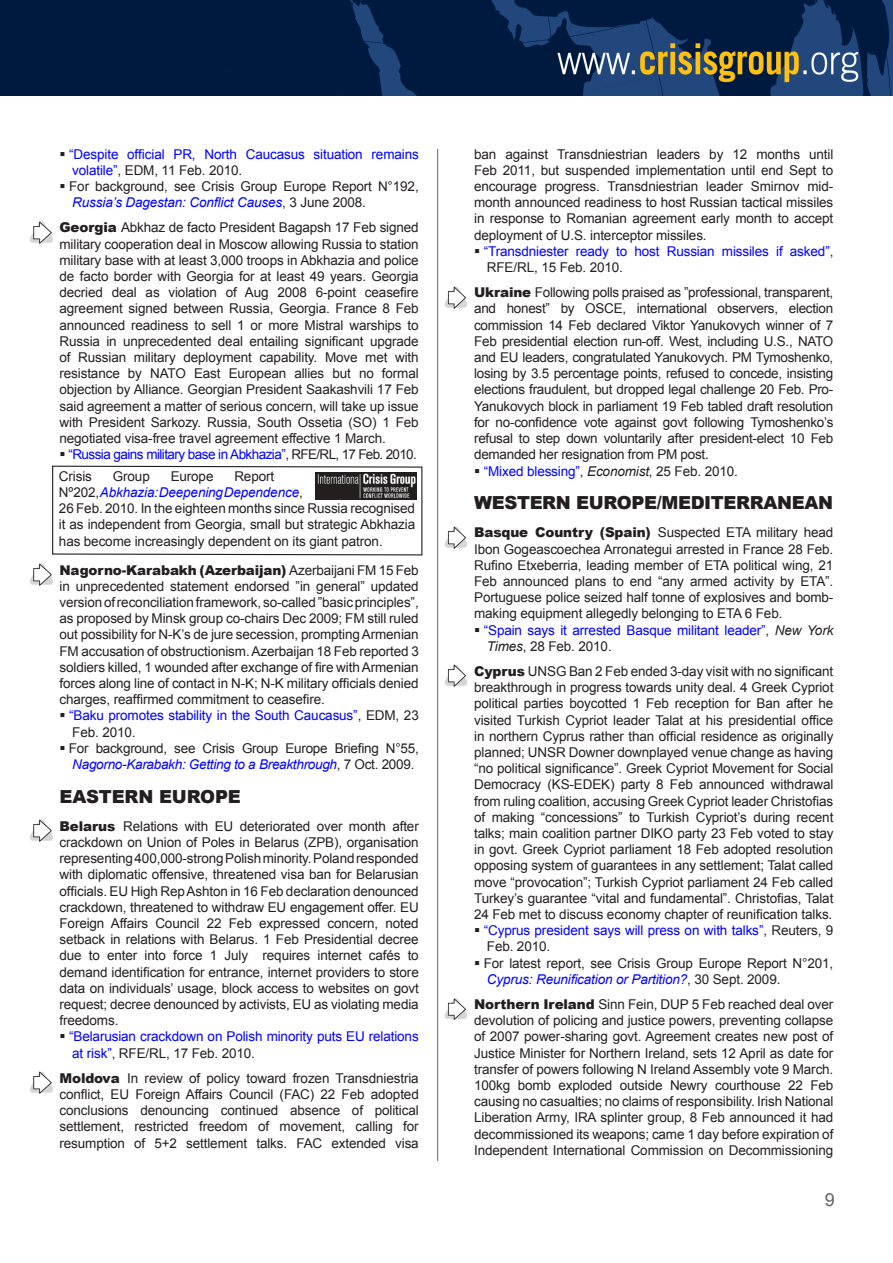
<style>
.page{position:relative;width:893px;height:1263px;background:#fff}
.page>*{position:absolute;margin:0;border:0;box-sizing:border-box;transform-origin:0 0}
.Country_body{font:900 18px "Arial";letter-spacing:-.02em;color:#231f20}
.t1{font:18px "Arial";color:#636366}
.Country_body-2{font:13.5px/16.2px "Arial";letter-spacing:-.01em;color:#231f20;text-align:justify}
.Bullets_new{font:13.5px/16.2px "Arial";letter-spacing:-.01em;color:#00f}
.Bullets_new-2{font:13.5px/16.2px "Arial";letter-spacing:-.01em;color:#231f20}
.Bullets_new-3{font:13.5px "Arial";letter-spacing:-.04em;color:#00f}
.s1{color:#231f20}
.s2{font-style:italic;color:#00f}
.s3{font-weight:900}
.s4{font-style:italic;color:#231f20}
</style>
<div class="page">
<img style="left:0;top:0;width:893px;height:96px">
<hr style="left:437px;top:149px;width:1px;height:1012px;background:#757679">
<img style="left:30px;top:221px;width:23px;height:23px">
<img style="left:30px;top:563px;width:23px;height:23px">
<img style="left:30px;top:819px;width:23px;height:23px">
<img style="left:30px;top:1071px;width:23px;height:23px">
<img style="left:444px;top:286px;width:23px;height:23px">
<img style="left:444px;top:526px;width:23px;height:23px">
<img style="left:444px;top:664px;width:23px;height:23px">
<img style="left:444px;top:998px;width:23px;height:22px">
<svg style="left:52px;top:465px;width:371px;height:91px"></svg>
<img style="left:316px;top:473px;width:101px;height:27px">
<p class="Bullets_new" style="left:69px;top:146px;width:351px">“Despite official PR, North Caucasus situation remains volatile”<span class="s1">, EDM, 11 Feb. 2010.</span></p>
<p class="Bullets_new-2" style="left:69px;top:178px;width:351px">For background, see Crisis Group Europe Report N°192,<br><span class="s2">Russia’s Dagestan: Conflict Causes</span>, 3 June 2008.</p>
<p class="Country_body-2" style="left:60px;top:220px;width:361px"><span class="s3">Georgia</span> Abkhaz de facto President Bagapsh 17 Feb signed military cooperation deal in Moscow allowing Russia to station military base with at least 3,000 troops in Abkhazia and police de facto border with Georgia for at least 49 years. Georgia decried deal as violation of Aug 2008 6-point ceasefire agreement signed between Russia, Georgia. France 8 Feb announced readiness to sell 1 or more Mistral warships to Russia in unprecedented deal entailing significant upgrade of Russian military deployment capability. Move met with resistance by NATO East European allies but no formal objection by Alliance. Georgian President Saakashvili 17 Feb said agreement a matter of serious concern, will take up issue with President Sarkozy. Russia, South Ossetia (SO) 1 Feb negotiated visa-free travel agreement effective 1 March.</p>
<p class="Bullets_new-3" style="left:68px;top:446px;width:350px">“Russia gains military base in Abkhazia”<span class="s1">, RFE/RL, 17 Feb. 2010.</span></p>
<p class="Country_body-2" style="left:59px;top:468px;width:35px">Crisis</p>
<p class="Country_body-2" style="left:113px;top:468px;width:38px">Group</p>
<p class="Country_body-2" style="left:171px;top:468px;width:44px">Europe</p>
<p class="Country_body-2" style="left:59px;top:468px;width:358px;text-align:left;text-indent:175px">Report<br>Nº202,<span class="s2">Abkhazia: Deepening Dependence</span>,<br>26 Feb. 2010. In the eighteen months since Russia recognised it as independent from Georgia, small but strategic Abkhazia has become increasingly dependent on its giant patron.</p>
<p class="Country_body-2" style="left:60px;top:562px;width:361px"><span class="s3">Nagorno-Karabakh (Azerbaijan)</span> Azerbaijani FM 15 Feb in unprecedented statement endorsed ”in general” updated version of reconciliation framework, so-called ”basic principles”, as proposed by Minsk group co-chairs Dec 2009; FM still ruled out possibility for N-K’s de jure secession, prompting Armenian FM accusation of obstructionism. Azerbaijan 18 Feb reported 3 soldiers killed, 1 wounded after exchange of fire with Armenian forces along line of contact in N-K; N-K military officials denied charges, reaffirmed commitment to ceasefire.</p>
<p class="Bullets_new" style="left:69px;top:708px;width:351px">“Baku promotes stability in the South Caucasus”<span class="s1">, EDM, 23<br>Feb. 2010.</span></p>
<p class="Bullets_new-2" style="left:69px;top:740px;width:351px">For background, see Crisis Group Europe Briefing N°55,<br><span class="s2">Nagorno-Karabakh: Getting to a Breakthrough</span>, 7 Oct. 2009.</p>
<p class="Country_body" style="left:60px;top:783px;width:183px">EASTERN EUROPE</p>
<p class="Country_body-2" style="left:60px;top:818px;width:361px"><span class="s3">Belarus</span> Relations with EU deteriorated over month after crackdown on Union of Poles in Belarus (ZPB), organisation representing 400,000-strong Polish minority. Poland responded with diplomatic offensive, threatened visa ban for Belarusian officials. EU High Rep Ashton in 16 Feb declaration denounced crackdown, threatened to withdraw EU engagement offer. EU Foreign Affairs Council 22 Feb expressed concern, noted setback in relations with Belarus. 1 Feb Presidential decree due to enter into force 1 July requires internet cafés to demand identification for entrance, internet providers to store data on individuals’ usage, block access to websites on govt request; decree denounced by activists, EU as violating media freedoms.</p>
<p class="Bullets_new" style="left:69px;top:1029px;width:351px">“Belarusian crackdown on Polish minority puts EU relations at risk”<span class="s1">, RFE/RL, 17 Feb. 2010.</span></p>
<p class="Country_body-2" style="left:60px;top:1070px;width:361px"><span class="s3">Moldova</span> In review of policy toward frozen Transdniestria conflict, EU Foreign Affairs Council (FAC) 22 Feb adopted conclusions denouncing continued absence of political settlement, restricted freedom of movement, calling for resumption of 5+2 settlement talks. FAC extended visa</p>
<p class="Country_body-2" style="left:474px;top:146px;width:361px">ban against Transdniestrian leaders by 12 months until Feb 2011, but suspended implementation until end Sept to encourage progress. Transdniestrian leader Smirnov mid&shy;month announced readiness to host Russian tactical missiles in response to Romanian agreement early month to accept deployment of U.S. interceptor missiles.</p>
<p class="Bullets_new" style="left:484px;top:243px;width:351px">“Transdniester ready to host Russian missiles if asked”<span class="s1">,<br>RFE/RL, 15 Feb. 2010.</span></p>
<p class="Country_body-2" style="left:474px;top:285px;width:361px"><span class="s3">Ukraine</span> Following polls praised as ”professional, transparent, and honest” by OSCE, international observers, election commission 14 Feb declared Viktor Yanukovych winner of 7<br>Feb presidential election run-off. West, including U.S., NATO and EU leaders, congratulated Yanukovych. PM Tymoshenko, losing by 3.5 percentage points, refused to concede, insisting elections fraudulent, but dropped legal challenge 20 Feb. Pro-Yanukovych block in parliament 19 Feb tabled draft resolution for no-confidence vote against govt following Tymoshenko’s refusal to step down voluntarily after president-elect 10 Feb demanded her resignation from PM post.</p>
<p class="Bullets_new" style="left:484px;top:463px;width:256px">“Mixed blessing”<span class="s1">,</span> <span class="s4">Economist</span><span class="s1">, 25 Feb. 2010.</span></p>
<p class="Country_body" style="left:474px;top:490px;width:360px">WESTERN EUROPE/MEDITERRANEAN</p>
<p class="Country_body-2" style="left:474px;top:525px;width:361px"><span class="s3">Basque Country (Spain)</span> Suspected ETA military head Ibon Gogeascoechea Arronategui arrested in France 28 Feb.<br>Rufino Etxeberria, leading member of ETA political wing, 21<br>Feb announced plans to end “any armed activity by ETA”.<br>Portuguese police seized half tonne of explosives and bomb&shy;making equipment allegedly belonging to ETA 6 Feb.</p>
<p class="Bullets_new" style="left:484px;top:622px;width:351px">“Spain says it arrested Basque militant leader”<span class="s1">,</span> <span class="s4">New York<br>Times</span><span class="s1">, 28 Feb. 2010.</span></p>
<p class="Country_body-2" style="left:474px;top:663px;width:361px"><span class="s3">Cyprus</span> UNSG Ban 2 Feb ended 3-day visit with no significant breakthrough in progress towards unity deal. 4 Greek Cypriot political parties boycotted 1 Feb reception for Ban after he visited Turkish Cypriot leader Talat at his presidential office in northern Cyprus rather than official residence as originally planned; UNSR Downer downplayed venue change as having “no political significance”. Greek Cypriot Movement for Social Democracy (KS-EDEK) party 8 Feb announced withdrawal from ruling coalition, accusing Greek Cypriot leader Christofias of making “concessions” to Turkish Cypriot’s during recent talks; main coalition partner DIKO party 23 Feb voted to stay in govt. Greek Cypriot parliament 18 Feb adopted resolution opposing system of guarantees in any settlement; Talat called move “provocation”; Turkish Cypriot parliament 24 Feb called Turkey’s guarantee “vital and fundamental”. Christofias, Talat 24 Feb met to discuss economy chapter of reunification talks.</p>
<p class="Bullets_new" style="left:484px;top:922px;width:351px">“Cyprus president says will press on with talks”<span class="s1">, Reuters, 9<br>Feb. 2010.</span></p>
<p class="Bullets_new-2" style="left:484px;top:955px;width:351px">For latest report, see Crisis Group Europe Report N°201,<br><span class="s2">Cyprus: Reunification or Partition?</span>, 30 Sept. 2009.</p>
<p class="Country_body-2" style="left:474px;top:996px;width:361px"><span class="s3">Northern Ireland</span> Sinn Fein, DUP 5 Feb reached deal over devolution of policing and justice powers, preventing collapse of 2007 power-sharing govt. Agreement creates new post of Justice Minister for Northern Ireland, sets 12 April as date for transfer of powers following N Ireland Assembly vote 9 March.<br>100kg bomb exploded outside Newry courthouse 22 Feb causing no casualties; no claims of responsibility. Irish National Liberation Army, IRA splinter group, 8 Feb announced it had decommissioned its weapons; came 1 day before expiration of Independent International Commission on Decommissioning</p>
<h1 class="t1" style="left:825px;top:1188px;width:12px">9</h1>
</div>
